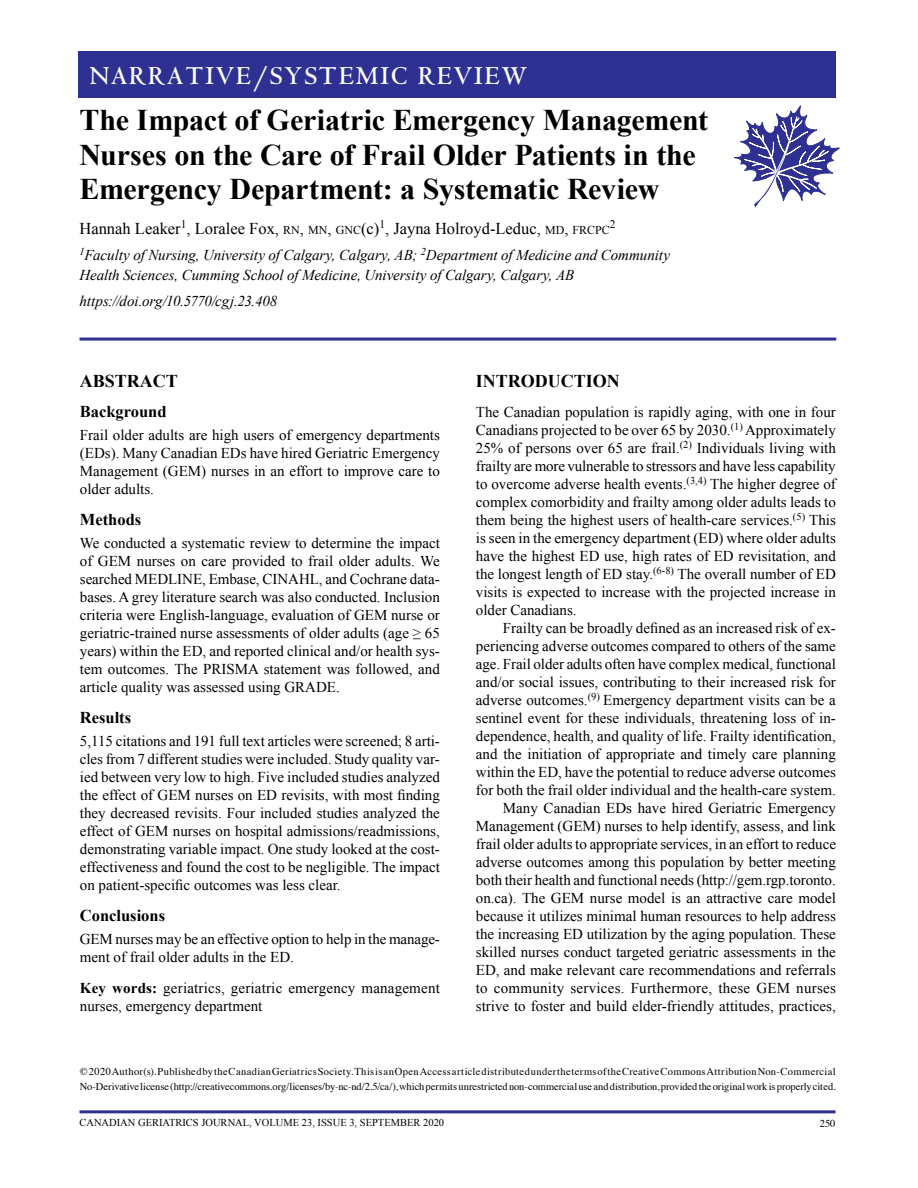
<style>
.page{position:relative;width:918px;height:1188px;background:#fff}
.page>*{position:absolute;margin:0;border:0;box-sizing:border-box;transform-origin:0 0}
.Title{font:700 30px/34.5px "Times New Roman";letter-spacing:-.01em;color:#000}
.t1{font:700 27px "Centaur";letter-spacing:.075em;color:#fff;scale:.96 1}
.HeadingLevel1{font:700 18px "Times New Roman";color:#000}
.Authors{font:16.5px "Times New Roman";color:#000}
.HeadingLevel2{font:700 16.5px "Times New Roman";color:#000}
.BodyText_NoIndent{font:15px/18px "Times New Roman";color:#000;text-align:justify}
.BodyText_Indent{font:15px/18px "Times New Roman";color:#000;text-align:justify}
.OpenPg_Destinations{font:italic 15px/19.5px "Times New Roman";letter-spacing:-.005em;color:#000}
.Authors-2{font:11.55px "Times New Roman";color:#000}
.t2{font:10.5px/15px "Times";letter-spacing:.015em;color:#000}
.t3{font:10.5px "Times New Roman";color:#000}
.s1{font-size:12px}
.s2{font-weight:700}
</style>
<div class="page">
<hr style="left:80px;top:1110px;width:756px;height:3px;background:#2e3192">
<div style="left:78px;top:51px;width:758px;height:46px;background:#2e3192"></div>
<hr style="left:80px;top:338px;width:756px;height:3px;background:#2e3192">
<svg style="left:734px;top:105px;width:106px;height:103px"></svg>
<p class="t1" style="left:90px;top:61px;width:457px">NARRATIVE/SYSTEMIC REVIEW</p>
<p class="Title" style="left:80px;top:102px;width:630px">The Impact of Geriatric Emergency Management<br>Nurses on the Care of Frail Older Patients in the<br>Emergency Department: a Systematic Review</p>
<p class="Authors" style="left:80px;top:217px;width:532px">Hannah Leaker<sup>1</sup>, Loralee Fox, <span class="s1">RN</span>, <span class="s1">MN</span>, <span class="s1">GNC</span>(c)<sup>1</sup>, Jayna Holroyd-Leduc, <span class="s1">MD</span>, <span class="s1">FRCPC</span></p>
<p class="Authors-2" style="left:610px;top:217px;width:7px">2</p>
<p class="OpenPg_Destinations" style="left:80px;top:245px;width:592px"><sup>1</sup>Faculty of Nursing, University of Calgary, Calgary, AB; <sup>2</sup>Department of Medicine and Community<br>Health Sciences, Cumming School of Medicine, University of Calgary, Calgary, AB</p>
<p class="OpenPg_Destinations" style="left:80px;top:291px;width:199px">https://doi.org/10.5770/cgj.23.408</p>
<p class="HeadingLevel1" style="left:80px;top:369px;width:100px">ABSTRACT</p>
<p class="HeadingLevel2" style="left:80px;top:400px;width:88px">Background</p>
<p class="BodyText_NoIndent" style="left:80px;top:425px;width:362px">Frail older adults are high users of emergency departments (EDs). Many Canadian EDs have hired Geriatric Emergency Management (GEM) nurses in an effort to improve care to older adults.</p>
<p class="HeadingLevel2" style="left:80px;top:508px;width:63px">Methods</p>
<p class="BodyText_NoIndent" style="left:80px;top:533px;width:362px">We conducted a systematic review to determine the impact of GEM nurses on care provided to frail older adults. We searched MEDLINE, Embase, CINAHL, and Cochrane data&shy;bases. A grey literature search was also conducted. Inclusion criteria were English-language, evaluation of GEM nurse or geriatric-trained nurse assessments of older adults (age ≥ 65 years) within the ED, and reported clinical and/or health sys&shy;tem outcomes. The PRISMA statement was followed, and article quality was assessed using GRADE.</p>
<p class="HeadingLevel2" style="left:80px;top:706px;width:53px">Results</p>
<p class="BodyText_NoIndent" style="left:80px;top:731px;width:362px">5,115 citations and 191 full text articles were screened; 8 arti&shy;cles from 7 different studies were included. Study quality var&shy;ied between very low to high. Five included studies analyzed the effect of GEM nurses on ED revisits, with most finding they decreased revisits. Four included studies analyzed the effect of GEM nurses on hospital admissions/readmissions, demonstrating variable impact. One study looked at the cost&shy;effectiveness and found the cost to be negligible. The impact on patient-specific outcomes was less clear.</p>
<p class="HeadingLevel2" style="left:80px;top:904px;width:87px">Conclusions</p>
<p class="BodyText_NoIndent" style="left:80px;top:929px;width:361px">GEM nurses may be an effective option to help in the manage&shy;ment of frail older adults in the ED.</p>
<p class="BodyText_NoIndent" style="left:80px;top:979px;width:362px"><span class="s2">Key words:</span> geriatrics, geriatric emergency management nurses, emergency department</p>
<p class="HeadingLevel1" style="left:476px;top:369px;width:145px">INTRODUCTION</p>
<p class="BodyText_NoIndent" style="left:476px;top:403px;width:362px">The Canadian population is rapidly aging, with one in four Canadians projected to be over 65 by 2030.<sup>(1)</sup> Approximately 25% of persons over 65 are frail.<sup>(2)</sup> Individuals living with frailty are more vulnerable to stressors and have less capability to overcome adverse health events.<sup>(3,4)</sup> The higher degree of complex comorbidity and frailty among older adults leads to them being the highest users of health-care services.<sup>(5)</sup> This is seen in the emergency department (ED) where older adults have the highest ED use, high rates of ED revisitation, and the longest length of ED stay.<sup>(6-8)</sup> The overall number of ED visits is expected to increase with the projected increase in older Canadians.</p>
<p class="BodyText_Indent" style="left:476px;top:619px;width:362px;text-indent:27px">Frailty can be broadly defined as an increased risk of ex&shy;periencing adverse outcomes compared to others of the same age. Frail older adults often have complex medical, functional and/or social issues, contributing to their increased risk for adverse outcomes.<sup>(9)</sup> Emergency department visits can be a sentinel event for these individuals, threatening loss of in&shy;dependence, health, and quality of life. Frailty identification, and the initiation of appropriate and timely care planning within the ED, have the potential to reduce adverse outcomes for both the frail older individual and the health-care system.</p>
<p class="BodyText_Indent" style="left:476px;top:799px;width:362px;text-indent:27px">Many Canadian EDs have hired Geriatric Emergency Management (GEM) nurses to help identify, assess, and link frail older adults to appropriate services, in an effort to reduce adverse outcomes among this population by better meeting both their health and functional needs (http://gem.rgp.toronto. on.ca). The GEM nurse model is an attractive care model because it utilizes minimal human resources to help address the increasing ED utilization by the aging population. These skilled nurses conduct targeted geriatric assessments in the ED, and make relevant care recommendations and referrals to community services. Furthermore, these GEM nurses strive to foster and build elder-friendly attitudes, practices,</p>
<p class="t2" style="left:80px;top:1063px;width:758px">© 2020 Author(s). Published by the Canadian Geriatrics Society. This is an Open Access article distributed under the terms of the Creative Commons Attribution Non-Commercial<br>No-Derivative license (http://creativecommons.org/licenses/by-nc-nd/2.5/ca/), which permits unrestricted non-commercial use and distribution, provided the original work is properly cited.</p>
<p class="t3" style="left:80px;top:1116px;width:366px">CANADIAN GERIATRICS JOURNAL, VOLUME 23, ISSUE 3, SEPTEMBER 2020</p>
<p class="t2" style="left:820px;top:1115px;width:17px">250</p>
</div>
